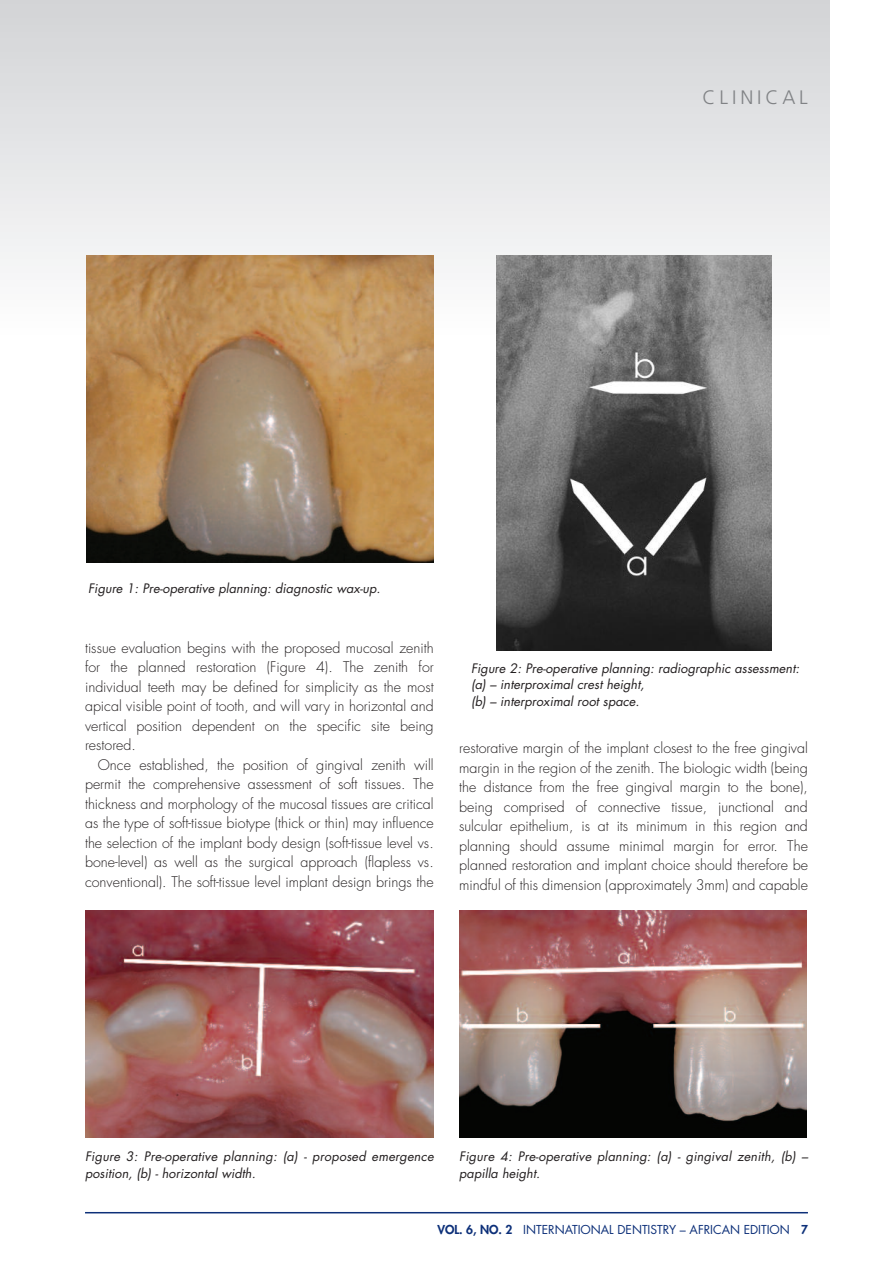
<style>
.page{position:relative;width:893px;height:1263px;background:#fff}
.page>*{position:absolute;margin:0;border:0;box-sizing:border-box;transform-origin:0 0}
.t1{font:300 19.5px "Frutiger";letter-spacing:.2em;color:#808285}
.t2{font:300 14.25px/19.5px "Futura";color:#231f20;text-align:justify}
.t3{font:italic 12.75px/16.8px "Futura";letter-spacing:.005em;color:#231f20}
.t4{font:12px "Futura";color:#0d3079}
.s1{font-weight:800}
</style>
<div class="page">
<div style="left:0;top:0;width:829px;height:334px;background:linear-gradient(to bottom,#d2d4d6,#fcfcfb)"></div>
<svg style="left:0;top:0;width:13px;height:334px"></svg>
<hr style="left:85px;top:1212px;width:723px;height:1px;background:#0d3079">
<img style="left:87px;top:255px;width:347px;height:308px">
<img style="left:497px;top:255px;width:274px;height:395px">
<img style="left:85px;top:911px;width:349px;height:226px">
<img style="left:459px;top:911px;width:347px;height:226px">
<h1 class="t1" style="left:703px;top:89px;width:107px">CLINICAL</h1>
<p class="t3" style="left:88px;top:581px;width:294px">Figure 1: Pre-operative planning: diagnostic wax-up.</p>
<p class="t2" style="left:85px;top:639px;width:350px">tissue evaluation begins with the proposed mucosal zenith for the planned restoration (Figure 4). The zenith for individual teeth may be defined for simplicity as the most apical visible point of tooth, and will vary in horizontal and vertical position dependent on the specific site being restored.</p>
<p class="t2" style="left:85px;top:756px;width:350px;text-indent:13px">Once established, the position of gingival zenith will permit the comprehensive assessment of soft tissues. The thickness and morphology of the mucosal tissues are critical as the type of soft-tissue biotype (thick or thin) may influence the selection of the implant body design (soft-tissue level vs. bone-level) as well as the surgical approach (flapless vs. conventional). The soft-tissue level implant design brings the</p>
<p class="t3" style="left:471px;top:660px;width:330px">Figure 2: Pre-operative planning: radiographic assessment: (a) – interproximal crest height,<br>(b) – interproximal root space.</p>
<p class="t2" style="left:459px;top:739px;width:350px">restorative margin of the implant closest to the free gingival margin in the region of the zenith. The biologic width (being the distance from the free gingival margin to the bone), being comprised of connective tissue, junctional and sulcular epithelium, is at its minimum in this region and planning should assume minimal margin for error. The planned restoration and implant choice should therefore be mindful of this dimension (approximately 3mm) and capable</p>
<p class="t3" style="left:85px;top:1149px;width:350px">Figure 3: Pre-operative planning: (a) - proposed emergence position, (b) - horizontal width.</p>
<p class="t3" style="left:459px;top:1149px;width:350px">Figure 4: Pre-operative planning: (a) - gingival zenith, (b) – papilla height.</p>
<p class="t4" style="left:437px;top:1224px;width:372px"><span class="s1">VOL. 6, NO. 2</span> INTERNATIONAL DENTISTRY – AFRICAN EDITION <span class="s1">7</span></p>
</div>
